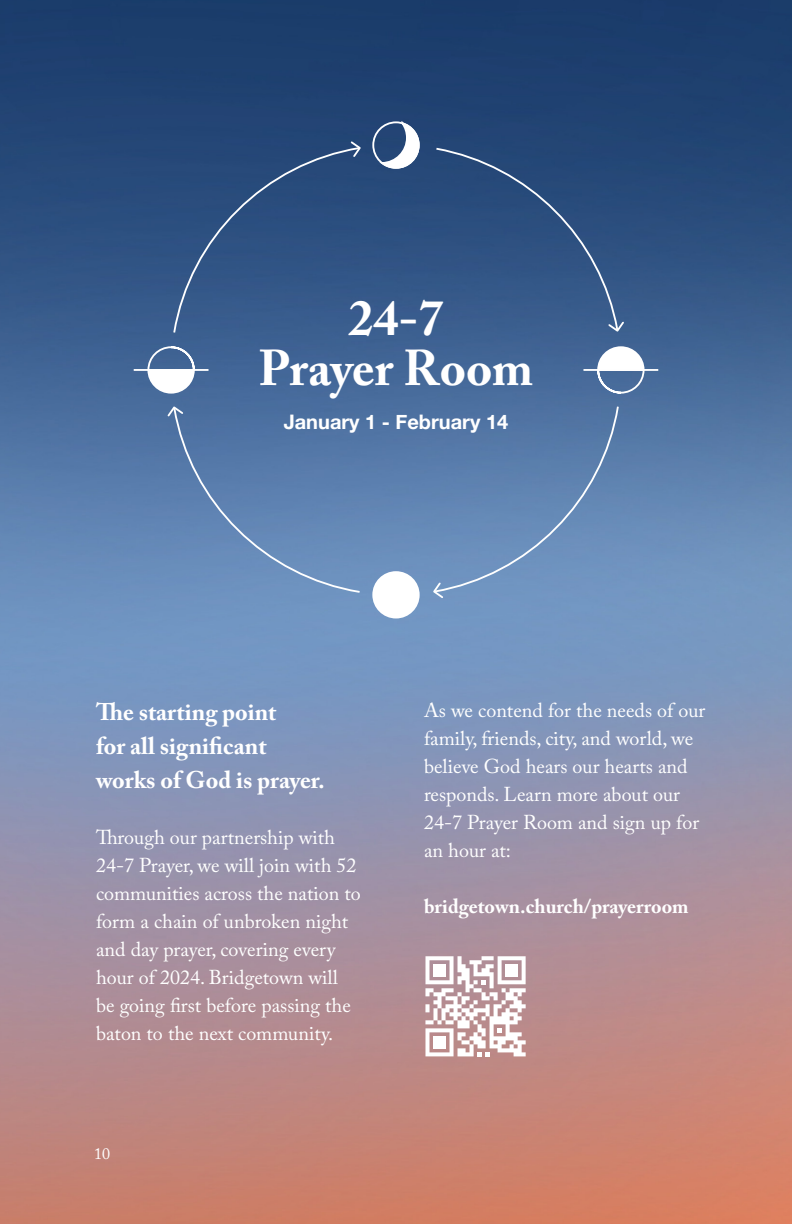
<style>
.page{position:relative;width:792px;height:1224px;background:#fff}
.page>*{position:absolute;margin:0;border:0;box-sizing:border-box;transform-origin:0 0}
.t1{font:700 50px/50px "Adobe Caslon Pro";color:#fff;text-align:center}
.t2{font:700 24px/34px "Adobe Caslon Pro";color:#fff}
.t3{font:20px/28px "Adobe Caslon Pro";color:#fff}
.t4{font:700 20px "Adobe Caslon Pro";color:#fff}
.t5{font:700 20px "Helvetica Neue";color:#fff}
.t6{font:16px "Adobe Caslon Pro";color:#fff}
</style>
<div class="page">
<img style="left:0;top:0;width:792px;height:1224px">
<hr style="left:134px;top:369px;width:75px;height:2px;background:#fff">
<svg style="left:147px;top:345px;width:49px;height:27px"></svg>
<svg style="left:148px;top:347px;width:46px;height:46px"></svg>
<div style="left:147px;top:346px;width:48px;height:48px;border:2px solid #fff;border-radius:50%"></div>
<div style="left:373px;top:572px;width:46px;height:46px;background:#fff;border-radius:50%"></div>
<div style="left:372px;top:571px;width:48px;height:47px;border:2px solid #fff;border-radius:50%"></div>
<div style="left:372px;top:121px;width:48px;height:48px;border:2px solid #fff;border-radius:50%"></div>
<svg style="left:377px;top:121px;width:44px;height:49px"></svg>
<hr style="left:583px;top:369px;width:75px;height:2px;background:#fff">
<svg style="left:596px;top:368px;width:49px;height:27px"></svg>
<svg style="left:598px;top:347px;width:46px;height:46px"></svg>
<div style="left:597px;top:346px;width:48px;height:48px;border:2px solid #fff;border-radius:50%"></div>
<svg style="left:434px;top:147px;width:192px;height:186px;background:#315382"></svg>
<svg style="left:166px;top:405px;width:196px;height:189px;background:#5f82b1"></svg>
<svg style="left:432px;top:405px;width:188px;height:195px;background:#6387b4"></svg>
<svg style="left:172px;top:140px;width:190px;height:195px;background:#315483"></svg>
<svg style="left:425px;top:956px;width:101px;height:100px"></svg>
<div style="left:434px;top:1036px;width:12px;height:12px;background:#fff"></div>
<p class="t1" style="left:259px;top:293px;width:276px">24-7<br>Prayer Room</p>
<p class="t5" style="left:284px;top:406px;width:226px">January 1 - February 14</p>
<p class="t2" style="left:96px;top:695px;width:231px">The starting point<br>for all significant works of God is prayer.</p>
<p class="t3" style="left:96px;top:824px;width:266px">Through our partnership with<br>24-7 Prayer, we will join with 52 communities across the nation to form a chain of unbroken night and day prayer, covering every hour of 2024. Bridgetown will be going first before passing the baton to the next community.</p>
<p class="t6" style="left:94px;top:1144px;width:17px">10</p>
<p class="t3" style="left:424px;top:697px;width:283px">As we contend for the needs of our family, friends, city, and world, we believe God hears our hearts and responds. Learn more about our<br>24-7 Prayer Room and sign up for an hour at:</p>
<p class="t4" style="left:424px;top:895px;width:266px">bridgetown.church/prayerroom</p>
</div>
